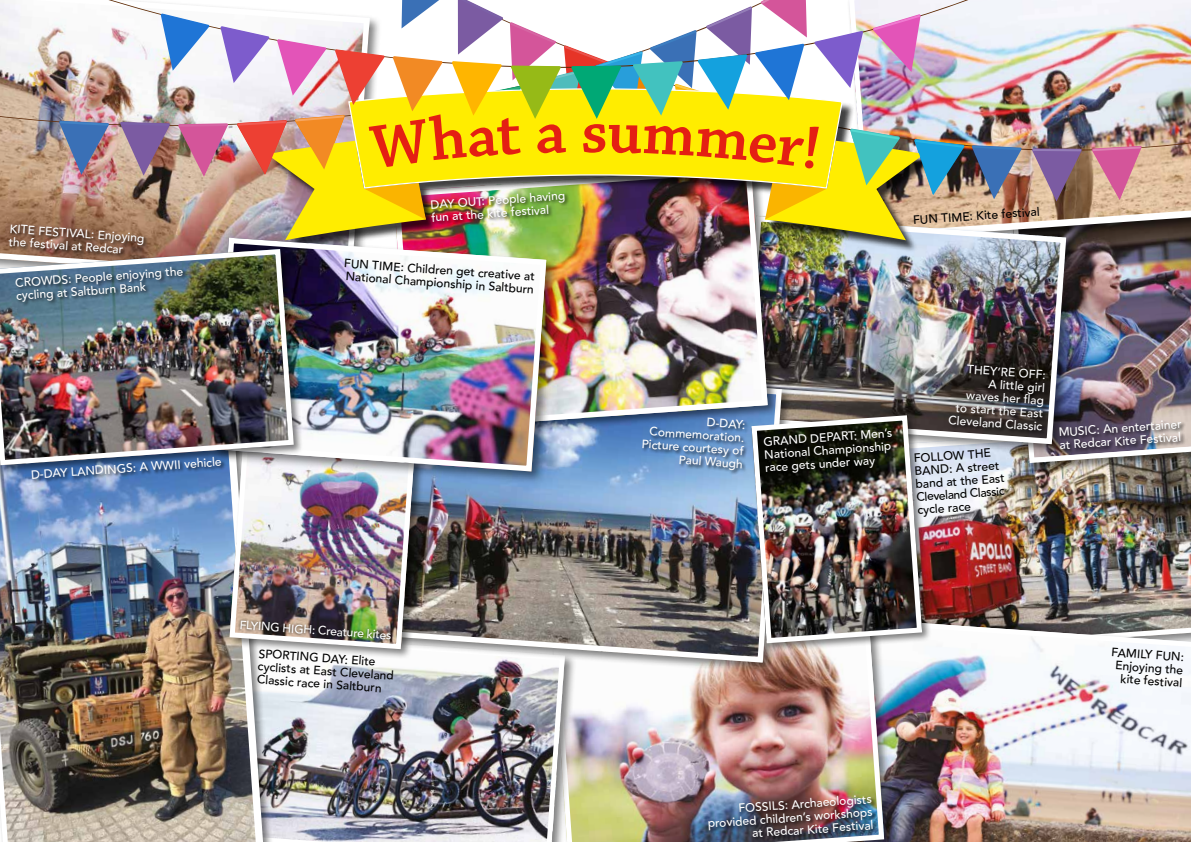
<style>
.page{position:relative;width:1191px;height:842px;background:#fff}
.page>*{position:absolute;margin:0;border:0;box-sizing:border-box;transform-origin:0 0}
.t1{font:600 64px "Chaparral Pro";color:#e41f13}
.t2{font:500 12px/13px "Avenir LT Std";color:#fff}
.t3{font:500 12px/13px "Avenir LT Std";color:#000}
</style>
<div class="page">
<img style="left:931px;top:456px;width:260px;height:159px">
<div style="left:1010px;top:197px;width:181px;height:277px;background:#000;opacity:.5"></div>
<img style="left:1009px;top:250px;width:182px;height:216px">
<svg style="left:964px;top:175px;width:227px;height:68px;background:#a08772"></svg>
<img style="left:896px;top:615px;width:295px;height:227px">
<div style="left:739px;top:213px;width:339px;height:243px;background:#000;opacity:.5"></div>
<img style="left:778px;top:213px;width:291px;height:234px">
<img style="left:0;top:128px;width:211px;height:118px">
<div style="left:551px;top:622px;width:345px;height:220px;background:#000;opacity:.5"></div>
<img style="left:577px;top:653px;width:310px;height:189px">
<div style="left:227px;top:631px;width:350px;height:211px;background:#000;opacity:.5"></div>
<img style="left:275px;top:660px;width:292px;height:182px">
<div style="left:380px;top:361px;width:413px;height:313px;background:#000;opacity:.5"></div>
<img style="left:379px;top:360px;width:405px;height:305px">
<img style="left:559px;top:252px;width:211px;height:181px">
<div style="left:749px;top:413px;width:182px;height:240px;background:#000;opacity:.5"></div>
<img style="left:749px;top:413px;width:175px;height:233px">
<img style="left:964px;top:0;width:227px;height:175px">
<img style="left:971px;top:145px;width:51px;height:54px">
<svg style="left:1031px;top:148px;width:51px;height:54px;background:#937488"></svg>
<svg style="left:1091px;top:146px;width:50px;height:54px;background:#d8899b"></svg>
<img style="left:0;top:0;width:120px;height:128px">
<img style="left:59px;top:121px;width:50px;height:54px">
<div style="left:269px;top:90px;width:666px;height:162px;background:#000;opacity:.75"></div>
<svg style="left:75px;top:0;width:921px;height:68px;fill:#f6f5fa"></svg>
<img style="left:0;top:475px;width:266px;height:367px">
<div style="left:227px;top:434px;width:199px;height:226px;background:#000;opacity:.5"></div>
<img style="left:227px;top:485px;width:190px;height:167px">
<div style="left:211px;top:235px;width:348px;height:250px;background:#000;opacity:.5"></div>
<img style="left:211px;top:240px;width:338px;height:234px">
<div style="left:0;top:247px;width:303px;height:228px;background:#000;opacity:.5"></div>
<img style="left:0;top:246px;width:296px;height:222px">
<div style="left:948px;top:364px;width:102px;height:71px;background:#000;opacity:.75"></div>
<div style="left:1058px;top:420px;width:128px;height:34px;background:#000;opacity:.75"></div>
<div style="left:707px;top:795px;width:171px;height:47px;background:#000;opacity:.75"></div>
<div style="left:31px;top:456px;width:195px;height:28px;background:#000;opacity:.75"></div>
<div style="left:641px;top:417px;width:108px;height:58px;background:#000;opacity:.75"></div>
<div style="left:238px;top:618px;width:155px;height:24px;background:#000;opacity:.75"></div>
<div style="left:8px;top:224px;width:140px;height:34px;background:#000;opacity:.75"></div>
<div style="left:762px;top:428px;width:134px;height:50px;background:#000;opacity:.75"></div>
<div style="left:15px;top:266px;width:173px;height:41px;background:#000;opacity:.75"></div>
<img style="left:120px;top:0;width:844px;height:240px">
<p class="t2" style="left:10px;top:222px;width:137px;rotate:4deg">KITE FESTIVAL: Enjoying the festival at Redcar</p>
<p class="t2" style="left:15px;top:276px;width:170px;rotate:-4deg">CROWDS: People enjoying the cycling at Saltburn Bank</p>
<p class="t2" style="left:31px;top:468px;width:192px;rotate:-4deg">D-DAY LANDINGS: A WWII vehicle</p>
<p class="t2" style="left:430px;top:198px;width:136px;rotate:-4deg">DAY OUT: People having fun at the kite festival</p>
<p class="t3" style="left:344px;top:257px;width:193px;rotate:4deg">FUN TIME: Children get creative at<br>National Championship in Saltburn</p>
<h1 class="t1" style="left:581px;top:95px;width:29px">s</h1>
<p class="t3" style="left:912px;top:214px;width:128px;rotate:-4deg">FUN TIME: Kite festival</p>
<p class="t2" style="left:644px;top:412px;width:104px;text-align:right;rotate:4deg">D-DAY:<br>Commemoration.<br>Picture courtesy of<br>Paul Waugh</p>
<p class="t2" style="left:763px;top:435px;width:131px;rotate:-4deg">GRAND DEPART: Men’s<br>National Championship race gets under way</p>
<p class="t2" style="left:952px;top:362px;width:95px;text-align:right;rotate:4deg">THEY’RE OFF:<br>A little girl<br>waves her fl ag<br>to start the East<br>Cleveland Classic</p>
<p class="t3" style="left:913px;top:452px;width:91px;rotate:-4deg">FOLLOW THE<br>BAND: A street band at the East<br>Cleveland Classic cycle race</p>
<p class="t2" style="left:1058px;top:426px;width:125px;rotate:-4deg">MUSIC: An entertainer at Redcar Kite Festival</p>
<p class="t2" style="left:240px;top:619px;width:154px;rotate:4deg">FLYING HIGH: Creature kites</p>
<p class="t3" style="left:259px;top:647px;width:138px;rotate:4deg">SPORTING DAY: Elite cyclists at East Cleveland<br>Classic race in Saltburn</p>
<p class="t2" style="left:706px;top:804px;width:167px;text-align:right;rotate:-4deg">FOSSILS: Archaeologists provided children’s workshops at Redcar Kite Festival</p>
<p class="t3" style="left:1112px;top:646px;width:74px;text-align:right;rotate:4deg">FAMILY FUN:<br>Enjoying the kite festival</p>
</div>
